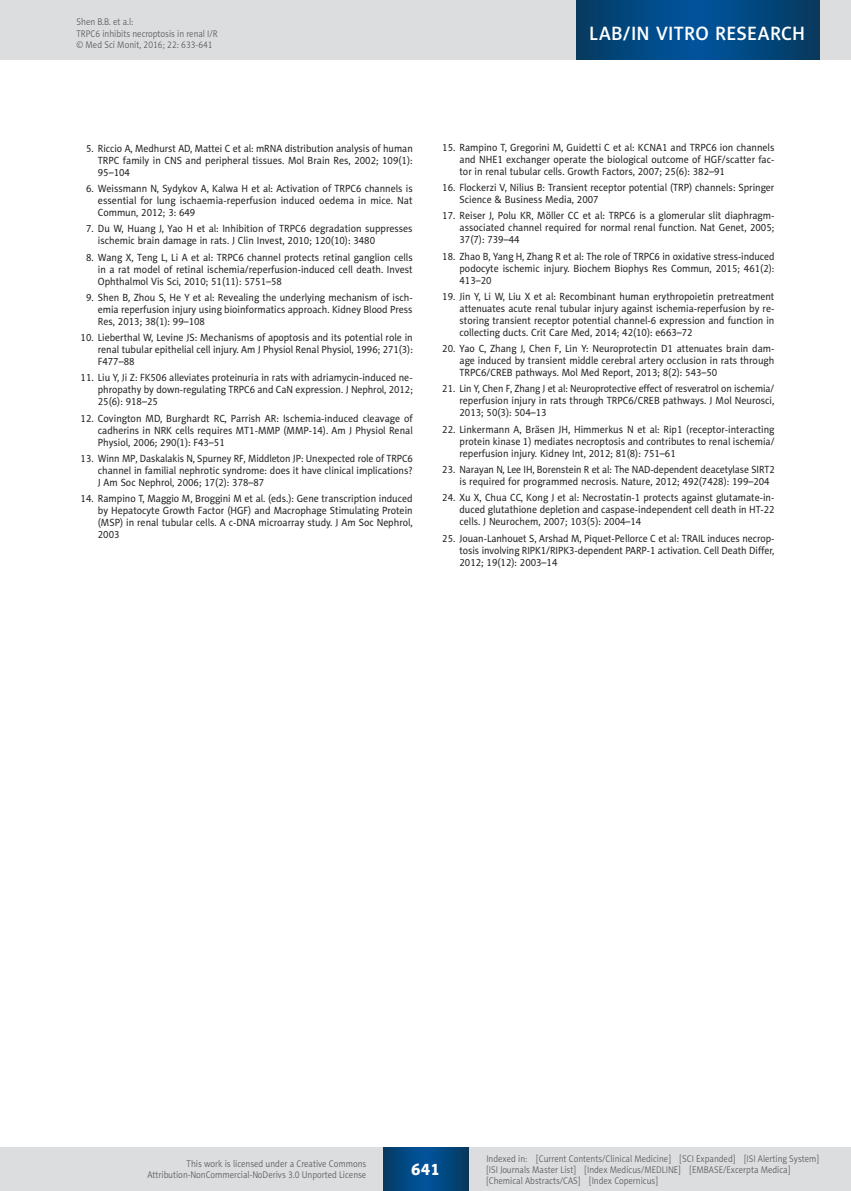
<style>
.page{position:relative;width:851px;height:1191px;background:#fff}
.page>*{position:absolute;margin:0;border:0;box-sizing:border-box;transform-origin:0 0}
.t1{font:19.5px "Naomi Sans EFN Medium";letter-spacing:.01em;color:#fff}
.t2{font:16.5px "Naomi Sans EFN Heavy";color:#fff}
.MSM_Referencje_punkt{font:10.5px/12px "Naomi Sans EFN";color:#231f20;text-align:justify;scale:.95 1}
.MSM_Referencje_punkt-2{font:10.5px/12px "Naomi Sans EFN";color:#231f20;text-align:justify;scale:.93 1}
.MSM_Referencje_punkt-3{font:10.5px/12px "Naomi Sans EFN";color:#231f20;text-align:justify;scale:.94 1}
.t3{font:9.75px/11.2px "Naomi Sans EFN Light";color:#57585a;scale:.9 1}
</style>
<div class="page">
<div style="left:0;top:1148px;width:850px;height:43px;background:#dcdddf"></div>
<svg style="left:383px;top:1147px;width:85px;height:43px;background:#02477e"></svg>
<div style="left:0;top:0;width:850px;height:60px;background:#dcdddf"></div>
<svg style="left:576px;top:0;width:243px;height:60px;background:#02477e"></svg>
<p class="t3" style="left:77px;top:16px;width:158px">Shen B.B. et a.l:<br>TRPC6 inhibits necroptosis in renal I/R © Med Sci Monit, 2016; 22: 633-641</p>
<h1 class="t1" style="left:589px;top:22px;width:217px">LAB/IN VITRO RESEARCH</h1>
<p class="MSM_Referencje_punkt-3" style="left:98px;top:142px;width:336px;text-indent:-12px">5. Riccio A, Medhurst AD, Mattei C et al: mRNA distribution analysis of human TRPC family in CNS and peripheral tissues. Mol Brain Res, 2002; 109(1):<br>95–104</p>
<p class="MSM_Referencje_punkt" style="left:98px;top:183px;width:333px;text-indent:-12px">6. Weissmann N, Sydykov A, Kalwa H et al: Activation of TRPC6 channels is essential for lung ischaemia-reperfusion induced oedema in mice. Nat Commun, 2012; 3: 649</p>
<p class="MSM_Referencje_punkt" style="left:98px;top:223px;width:333px;text-indent:-12px">7. Du W, Huang J, Yao H et al: Inhibition of TRPC6 degradation suppresses ischemic brain damage in rats. J Clin Invest, 2010; 120(10): 3480</p>
<p class="MSM_Referencje_punkt" style="left:98px;top:251px;width:333px;text-indent:-12px">8. Wang X, Teng L, Li A et al: TRPC6 channel protects retinal ganglion cells in a rat model of retinal ischemia/reperfusion-induced cell death. Invest Ophthalmol Vis Sci, 2010; 51(11): 5751–58</p>
<p class="MSM_Referencje_punkt" style="left:98px;top:291px;width:333px;text-indent:-12px">9. Shen B, Zhou S, He Y et al: Revealing the underlying mechanism of isch&shy;emia reperfusion injury using bioinformatics approach. Kidney Blood Press Res, 2013; 38(1): 99–108</p>
<p class="MSM_Referencje_punkt" style="left:98px;top:332px;width:333px;text-indent:-17px">10. Lieberthal W, Levine JS: Mechanisms of apoptosis and its potential role in renal tubular epithelial cell injury. Am J Physiol Renal Physiol, 1996; 271(3):<br>F477–88</p>
<p class="MSM_Referencje_punkt" style="left:98px;top:372px;width:333px;text-indent:-17px">11. Liu Y, Ji Z: FK506 alleviates proteinuria in rats with adriamycin-induced ne&shy;phropathy by down-regulating TRPC6 and CaN expression. J Nephrol, 2012; 25(6): 918–25</p>
<p class="MSM_Referencje_punkt" style="left:98px;top:412px;width:333px;text-indent:-17px">12. Covington MD, Burghardt RC, Parrish AR: Ischemia-induced cleavage of cadherins in NRK cells requires MT1-MMP (MMP-14). Am J Physiol Renal Physiol, 2006; 290(1): F43–51</p>
<p class="MSM_Referencje_punkt-2" style="left:98px;top:452px;width:340px;text-indent:-17px">13. Winn MP, Daskalakis N, Spurney RF, Middleton JP: Unexpected role of TRPC6 channel in familial nephrotic syndrome: does it have clinical implications?<br>J Am Soc Nephrol, 2006; 17(2): 378–87</p>
<p class="MSM_Referencje_punkt" style="left:98px;top:493px;width:333px;text-indent:-17px">14. Rampino T, Maggio M, Broggini M et al. (eds.): Gene transcription induced by Hepatocyte Growth Factor (HGF) and Macrophage Stimulating Protein (MSP) in renal tubular cells. A c-DNA microarray study. J Am Soc Nephrol, 2003</p>
<p class="MSM_Referencje_punkt" style="left:459px;top:141px;width:333px;text-indent:-17px">15. Rampino T, Gregorini M, Guidetti C et al: KCNA1 and TRPC6 ion channels and NHE1 exchanger operate the biological outcome of HGF/scatter fac&shy;tor in renal tubular cells. Growth Factors, 2007; 25(6): 382–91</p>
<p class="MSM_Referencje_punkt" style="left:459px;top:182px;width:333px;text-indent:-17px">16. Flockerzi V, Nilius B: Transient receptor potential (TRP) channels: Springer<br>Science &amp; Business Media, 2007</p>
<p class="MSM_Referencje_punkt" style="left:459px;top:210px;width:333px;text-indent:-17px">17. Reiser J, Polu KR, Möller CC et al: TRPC6 is a glomerular slit diaphragm&shy;associated channel required for normal renal function. Nat Genet, 2005; 37(7): 739–44</p>
<p class="MSM_Referencje_punkt-3" style="left:459px;top:250px;width:336px;text-indent:-17px">18. Zhao B, Yang H, Zhang R et al: The role of TRPC6 in oxidative stress-induced podocyte ischemic injury. Biochem Biophys Res Commun, 2015; 461(2):<br>413–20</p>
<p class="MSM_Referencje_punkt" style="left:459px;top:290px;width:333px;text-indent:-17px">19. Jin Y, Li W, Liu X et al: Recombinant human erythropoietin pretreatment attenuates acute renal tubular injury against ischemia-reperfusion by re&shy;storing transient receptor potential channel-6 expression and function in collecting ducts. Crit Care Med, 2014; 42(10): e663–72</p>
<p class="MSM_Referencje_punkt" style="left:459px;top:343px;width:333px;text-indent:-17px">20. Yao C, Zhang J, Chen F, Lin Y: Neuroprotectin D1 attenuates brain dam&shy;age induced by transient middle cerebral artery occlusion in rats through TRPC6/CREB pathways. Mol Med Report, 2013; 8(2): 543–50</p>
<p class="MSM_Referencje_punkt-2" style="left:459px;top:383px;width:340px;text-indent:-17px">21. Lin Y, Chen F, Zhang J et al: Neuroprotective effect of resveratrol on ischemia/ reperfusion injury in rats through TRPC6/CREB pathways. J Mol Neurosci, 2013; 50(3): 504–13</p>
<p class="MSM_Referencje_punkt" style="left:459px;top:423px;width:333px;text-indent:-17px">22. Linkermann A, Bräsen JH, Himmerkus N et al: Rip1 (receptor-interacting protein kinase 1) mediates necroptosis and contributes to renal ischemia/ reperfusion injury. Kidney Int, 2012; 81(8): 751–61</p>
<p class="MSM_Referencje_punkt-2" style="left:459px;top:463px;width:340px;text-indent:-17px">23. Narayan N, Lee IH, Borenstein R et al: The NAD-dependent deacetylase SIRT2 is required for programmed necrosis. Nature, 2012; 492(7428): 199–204</p>
<p class="MSM_Referencje_punkt" style="left:459px;top:492px;width:333px;text-indent:-17px">24. Xu X, Chua CC, Kong J et al: Necrostatin-1 protects against glutamate-in&shy;duced glutathione depletion and caspase-independent cell death in HT-22 cells. J Neurochem, 2007; 103(5): 2004–14</p>
<p class="MSM_Referencje_punkt-3" style="left:459px;top:532px;width:336px;text-indent:-17px">25. Jouan-Lanhouet S, Arshad M, Piquet-Pellorce C et al: TRAIL induces necrop&shy;tosis involving RIPK1/RIPK3-dependent PARP-1 activation. Cell Death Differ, 2012; 19(12): 2003–14</p>
<p class="t3" style="left:147px;top:1158px;width:245px;text-align:right">This work is licensed under a Creative Commons<br>Attribution-NonCommercial-NoDerivs 3.0 Unported License</p>
<h2 class="t2" style="left:411px;top:1159px;width:30px">641</h2>
<p class="t3" style="left:486px;top:1152px;width:371px">Indexed in: [Current Contents/Clinical Medicine] [SCI Expanded] [ISI Alerting System] [ISI Journals Master List] [Index Medicus/MEDLINE] [EMBASE/Excerpta Medica] [Chemical Abstracts/CAS] [Index Copernicus]</p>
</div>
